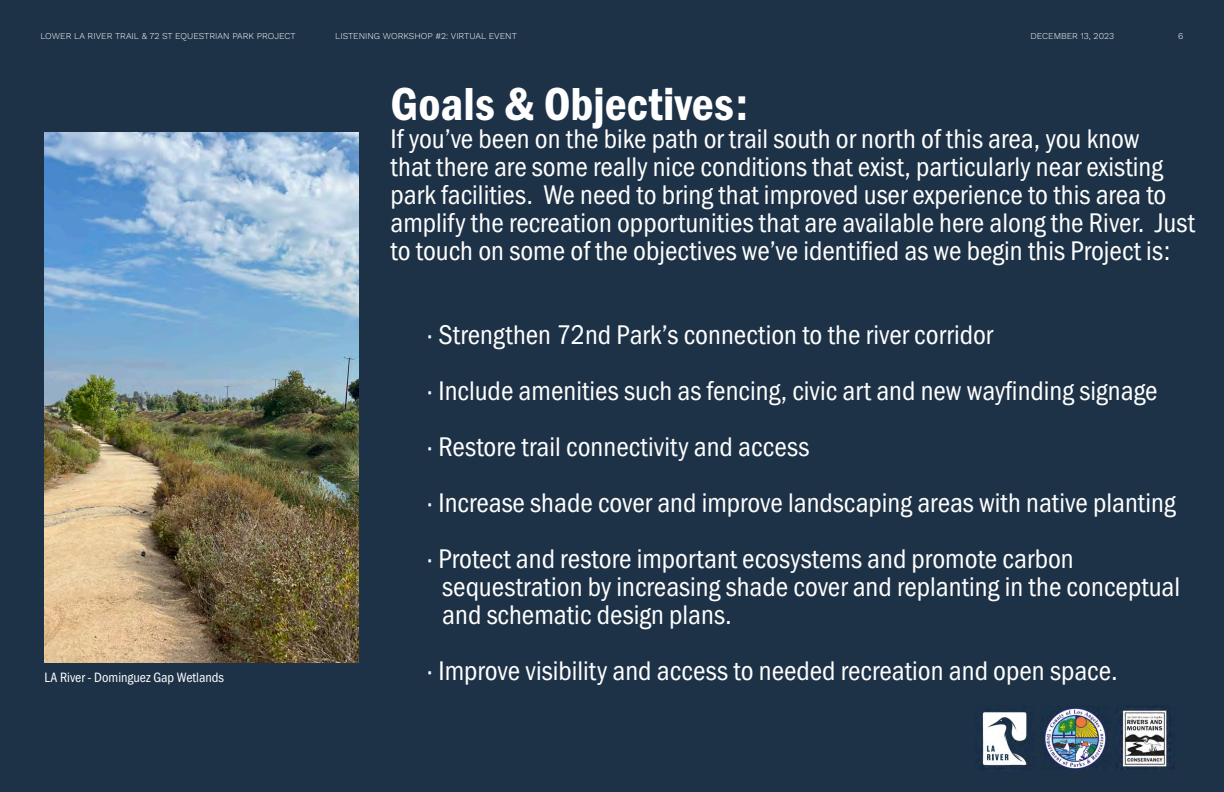
<style>
.page{position:relative;width:1224px;height:792px;background:#1d3247}
.page>*{position:absolute;margin:0;border:0;box-sizing:border-box;transform-origin:0 0}
.t1{font:48px "Franklin Gothic URW Con Dem";color:#fff}
.t2{font:28px/28px "Franklin Gothic URW Cond";color:#fff}
.t3{font:14px "Franklin Gothic URW Cond";color:#fff}
.t4{font:300 9px "Work Sans";color:#fff}
</style>
<div class="page">
<img style="left:978px;top:709px;width:52px;height:58px">
<img style="left:1043px;top:707px;width:64px;height:63px">
<img style="left:1119px;top:706px;width:55px;height:64px">
<img style="left:44px;top:132px;width:314px;height:530px">
<p class="t4" style="left:40px;top:29px;width:257px">LOWER LA RIVER TRAIL &amp; 72 ST EQUESTRIAN PARK PROJECT</p>
<p class="t4" style="left:335px;top:29px;width:183px">LISTENING WORKSHOP #2: VIRTUAL EVENT</p>
<p class="t4" style="left:1030px;top:29px;width:85px">DECEMBER 13, 2023</p>
<p class="t4" style="left:1178px;top:29px;width:7px">6</p>
<h1 class="t1" style="left:391px;top:72px;width:359px">Goals &amp; Objectives:</h1>
<p class="t2" style="left:391px;top:123px;width:806px">If you’ve been on the bike path or trail south or north of this area, you know<br>that there are some really nice conditions that exist, particularly near existing park facilities. We need to bring that improved user experience to this area to amplify the recreation opportunities that are available here along the River. Just to touch on some of the objectives we’ve identified as we begin this Project is:</p>
<p class="t2" style="left:427px;top:305px;width:751px;line-height:56px">· Strengthen 72nd Park’s connection to the river corridor<br>· Include amenities such as fencing, civic art and new wayfinding signage<br>· Restore trail connectivity and access<br>· Increase shade cover and improve landscaping areas with native planting · Protect and restore important ecosystems and promote carbon</p>
<p class="t2" style="left:442px;top:571px;width:739px">sequestration by increasing shade cover and replanting in the conceptual and schematic design plans.</p>
<p class="t3" style="left:44px;top:667px;width:181px">LA River - Dominguez Gap Wetlands</p>
<p class="t2" style="left:427px;top:655px;width:693px">· Improve visibility and access to needed recreation and open space.</p>
</div>
